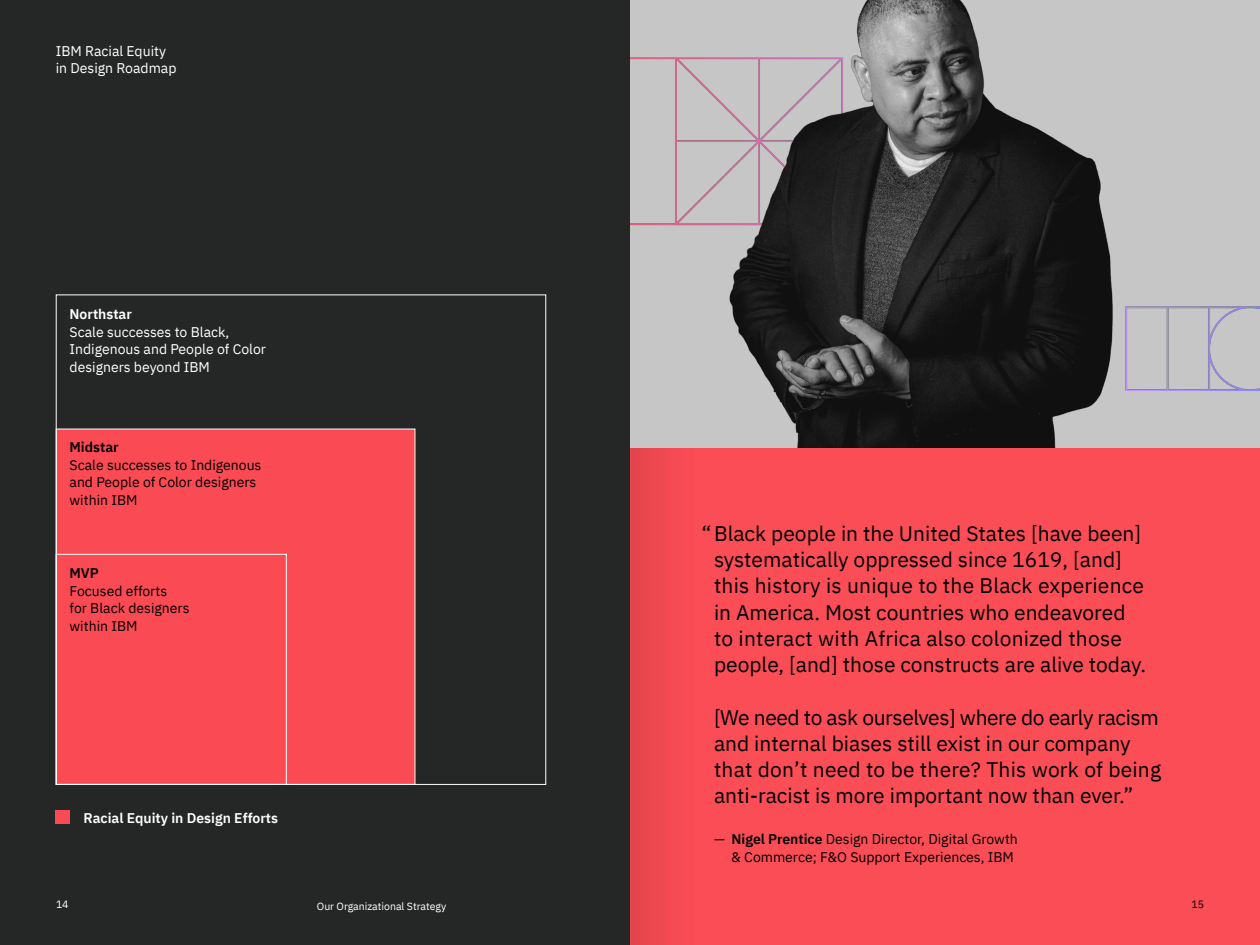
<style>
.page{position:relative;width:1260px;height:945px;background:#fff}
.page>*{position:absolute;margin:0;border:0;box-sizing:border-box;transform-origin:0 0}
.t1{font:21px/26.2px "IBM Plex Sans";color:#000;text-align:center}
.t2{font:21px "IBM Plex Sans";letter-spacing:-.02em;color:#000}
.t3{font:14px/17.5px "IBM Plex Sans";color:#000}
.t4{font:14px "IBM Plex Sans";color:#fff}
.t5{font:600 14px "IBM Plex Sans";color:#fff}
.t6{font:600 14px "IBM Plex Sans";color:#000}
.t7{font:10.5px "IBM Plex Sans";color:#fff}
.t8{font:10.5px "IBM Plex Sans";color:#000}
.s1{font-weight:600}
</style>
<div class="page">
<div style="left:630px;top:448px;width:630px;height:497px;background:#fa4d56"></div>
<div style="left:0;top:0;width:630px;height:945px;background:#252726"></div>
<div style="left:56px;top:429px;width:359px;height:356px;background:#fa4a54"></div>
<div style="left:56px;top:810px;width:14px;height:14px;background:#fa4a54"></div>
<img style="left:630px;top:0;width:630px;height:448px">
<p class="t4" style="left:56px;top:40px;width:112px">IBM Racial Equity</p>
<p class="t4" style="left:56px;top:58px;width:122px">in Design Roadmap</p>
<p class="t5" style="left:70px;top:303px;width:64px">Northstar</p>
<p class="t4" style="left:70px;top:321px;width:161px">Scale successes to Black,</p>
<p class="t4" style="left:70px;top:338px;width:198px">Indigenous and People of Color</p>
<p class="t4" style="left:70px;top:356px;width:142px">designers beyond IBM</p>
<p class="t6" style="left:70px;top:436px;width:51px">Midstar</p>
<p class="t3" style="left:70px;top:455px;width:193px">Scale successes to Indigenous</p>
<p class="t3" style="left:70px;top:472px;width:188px">and People of Color designers</p>
<p class="t3" style="left:70px;top:490px;width:69px">within IBM</p>
<p class="t6" style="left:70px;top:562px;width:31px">MVP</p>
<p class="t3" style="left:70px;top:581px;width:99px">Focused efforts</p>
<p class="t3" style="left:70px;top:598px;width:122px">for Black designers within IBM</p>
<p class="t5" style="left:84px;top:807px;width:196px">Racial Equity in Design Efforts</p>
<p class="t1" style="left:702px;top:519px;width:441px">“Black people in the United States [have been] systematically oppressed since 1619, [and]</p>
<p class="t1" style="left:714px;top:571px;width:431px">this history is unique to the Black experience</p>
<p class="t1" style="left:714px;top:597px;width:413px">in America. Most countries who endeavored</p>
<p class="t1" style="left:714px;top:624px;width:410px">to interact with Africa also colonized those</p>
<p class="t1" style="left:714px;top:650px;width:434px">people, [and] those constructs are alive today.</p>
<p class="t2" style="left:714px;top:701px;width:446px">[We need to ask ourselves] where do early racism</p>
<p class="t1" style="left:714px;top:729px;width:418px">and internal biases still exist in our company</p>
<p class="t1" style="left:714px;top:755px;width:449px">that don’t need to be there? This work of being</p>
<p class="t1" style="left:714px;top:781px;width:421px">anti-racist is more important now than ever.”</p>
<p class="t3" style="left:714px;top:829px;width:305px">— <span class="s1">Nigel Prentice</span> Design Director, Digital Growth</p>
<p class="t3" style="left:731px;top:847px;width:284px">&amp; Commerce; F&amp;O Support Experiences, IBM</p>
<p class="t7" style="left:56px;top:897px;width:14px">14</p>
<p class="t7" style="left:317px;top:898px;width:131px">Our Organizational Strategy</p>
<p class="t8" style="left:1191px;top:897px;width:14px">15</p>
</div>
